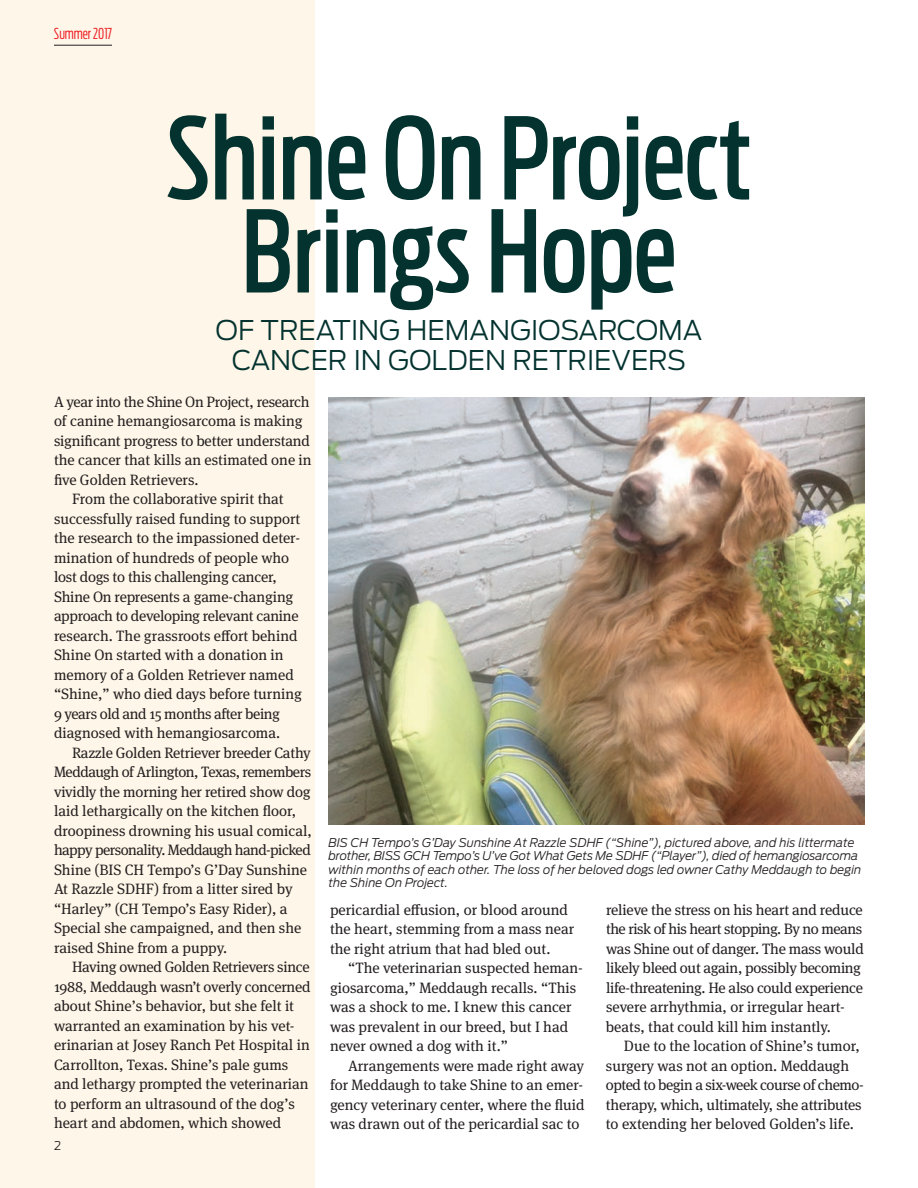
<style>
.page{position:relative;width:918px;height:1188px;background:#fff}
.page>*{position:absolute;margin:0;border:0;box-sizing:border-box;transform-origin:0 0}
.t1{font:500 112.5px/93px "Antenna Extra Cond";color:#03322f;text-align:center}
.t2{font:300 27px/30px "Antenna";color:#03322f;text-align:center}
.t3{font:15px/19.5px "Meta Serif OT";color:#231f20}
.t4{font:15px/19.5px "Meta Serif OT";letter-spacing:-.02em;color:#231f20}
.t5{font:15px "Meta Serif OT";letter-spacing:-.035em;color:#231f20}
.t6{font:15px "Meta Serif OT";letter-spacing:-.03em;color:#231f20}
.t7{font:15px "Meta Serif OT";letter-spacing:-.025em;color:#231f20}
.t8{font:300 15px "Antenna Extra Cond";color:#ee1d23}
.t9{font:italic 300 12px/13.5px "Antenna";letter-spacing:-.005em;color:#231f20}
.t10{font:300 12px "Antenna";color:#231f20}
</style>
<div class="page">
<div style="left:0;top:0;width:315px;height:1188px;background:#fef6e8"></div>
<hr style="left:54px;top:45px;width:58px;height:1px;background:#231f20">
<img style="left:328px;top:398px;width:536px;height:427px">
<p class="t8" style="left:54px;top:25px;width:60px">Summer 2017</p>
<h1 class="t1" style="left:166px;top:112px;width:588px">Shine On Project<br>Brings Hope</h1>
<h2 class="t2" style="left:216px;top:316px;width:488px">OF TREATING HEMANGIOSARCOMA<br>CANCER IN GOLDEN RETRIEVERS</h2>
<p class="t4" style="left:54px;top:393px;width:257px">A year into the Shine On Project, research</p>
<p class="t3" style="left:54px;top:413px;width:250px">of canine hemangiosarcoma is making</p>
<p class="t3" style="left:54px;top:432px;width:258px">significant progress to better understand</p>
<p class="t3" style="left:54px;top:452px;width:259px">the cancer that kills an estimated one in</p>
<p class="t3" style="left:54px;top:471px;width:146px">five Golden Retrievers.</p>
<p class="t3" style="left:72px;top:491px;width:213px">From the collaborative spirit that</p>
<p class="t3" style="left:54px;top:510px;width:248px">successfully raised funding to support</p>
<p class="t3" style="left:54px;top:530px;width:248px">the research to the impassioned deter-</p>
<p class="t3" style="left:54px;top:549px;width:237px">mination of hundreds of people who</p>
<p class="t3" style="left:54px;top:569px;width:225px">lost dogs to this challenging cancer,</p>
<p class="t3" style="left:54px;top:588px;width:241px">Shine On represents a game-changing</p>
<p class="t4" style="left:54px;top:608px;width:246px">approach to developing relevant canine</p>
<p class="t3" style="left:54px;top:627px;width:245px">research. The grassroots effort behind</p>
<p class="t3" style="left:54px;top:647px;width:231px">Shine On started with a donation in</p>
<p class="t3" style="left:54px;top:666px;width:241px">memory of a Golden Retriever named</p>
<p class="t3" style="left:54px;top:686px;width:249px">“Shine,” who died days before turning</p>
<p class="t7" style="left:54px;top:708px;width:228px">9 years old and 15 months after being</p>
<p class="t3" style="left:54px;top:725px;width:228px">diagnosed with hemangiosarcoma.</p>
<p class="t3" style="left:72px;top:744px;width:240px">Razzle Golden Retriever breeder Cathy</p>
<p class="t6" style="left:54px;top:767px;width:259px">Meddaugh of Arlington, Texas, remembers</p>
<p class="t3" style="left:54px;top:783px;width:258px">vividly the morning her retired show dog</p>
<p class="t3" style="left:54px;top:803px;width:244px">laid lethargically on the kitchen floor,</p>
<p class="t3" style="left:54px;top:822px;width:259px">droopiness drowning his usual comical,</p>
<p class="t5" style="left:54px;top:845px;width:258px">happy personality. Meddaugh hand-picked</p>
<p class="t3" style="left:54px;top:861px;width:255px">Shine (BIS CH Tempo’s G’Day Sunshine</p>
<p class="t3" style="left:54px;top:881px;width:240px">At Razzle SDHF) from a litter sired by</p>
<p class="t3" style="left:54px;top:900px;width:235px">“Harley” (CH Tempo’s Easy Rider), a</p>
<p class="t3" style="left:54px;top:920px;width:249px">Special she campaigned, and then she</p>
<p class="t3" style="left:54px;top:939px;width:175px">raised Shine from a puppy.</p>
<p class="t4" style="left:72px;top:959px;width:239px">Having owned Golden Retrievers since</p>
<p class="t3" style="left:54px;top:978px;width:258px">1988, Meddaugh wasn’t overly concerned</p>
<p class="t3" style="left:54px;top:998px;width:242px">about Shine’s behavior, but she felt it</p>
<p class="t3" style="left:54px;top:1017px;width:242px">warranted an examination by his vet-</p>
<p class="t3" style="left:54px;top:1037px;width:257px">erinarian at Josey Ranch Pet Hospital in</p>
<p class="t3" style="left:54px;top:1056px;width:236px">Carrollton, Texas. Shine’s pale gums</p>
<p class="t3" style="left:54px;top:1076px;width:256px">and lethargy prompted the veterinarian</p>
<p class="t3" style="left:54px;top:1095px;width:242px">to perform an ultrasound of the dog’s</p>
<p class="t3" style="left:54px;top:1115px;width:229px">heart and abdomen, which showed</p>
<p class="t10" style="left:54px;top:1139px;width:9px">2</p>
<p class="t9" style="left:328px;top:836px;width:534px">BIS CH Tempo’s G’Day Sunshine At Razzle SDHF (“Shine”), pictured above, and his littermate brother, BISS GCH Tempo’s U’ve Got What Gets Me SDHF (“Player”), died of hemangiosarcoma within months of each other. The loss of her beloved dogs led owner Cathy Meddaugh to begin the Shine On Project.</p>
<p class="t3" style="left:330px;top:901px;width:246px">pericardial effusion, or blood around the heart, stemming from a mass near the right atrium that had bled out.</p>
<p class="t3" style="left:330px;top:960px;width:254px;text-indent:18px">“The veterinarian suspected heman&shy;giosarcoma,” Meddaugh recalls. “This was a shock to me. I knew this cancer was prevalent in our breed, but I had never owned a dog with it.”</p>
<p class="t3" style="left:330px;top:1057px;width:256px;text-align:justify;text-indent:18px">Arrangements were made right away for Meddaugh to take Shine to an emer&shy;gency veterinary center, where the fluid was drawn out of the pericardial sac to</p>
<p class="t4" style="left:606px;top:901px;width:259px">relieve the stress on his heart and reduce the risk of his heart stopping. By no means was Shine out of danger. The mass would likely bleed out again, possibly becoming life-threatening. He also could experience severe arrhythmia, or irregular heart&shy;beats, that could kill him instantly.</p>
<p class="t3" style="left:606px;top:1038px;width:259px;text-indent:18px">Due to the location of Shine’s tumor, surgery was not an option. Meddaugh opted to begin a six-week course of chemo - therapy, which, ultimately, she attributes to extending her beloved Golden’s life.</p>
</div>
